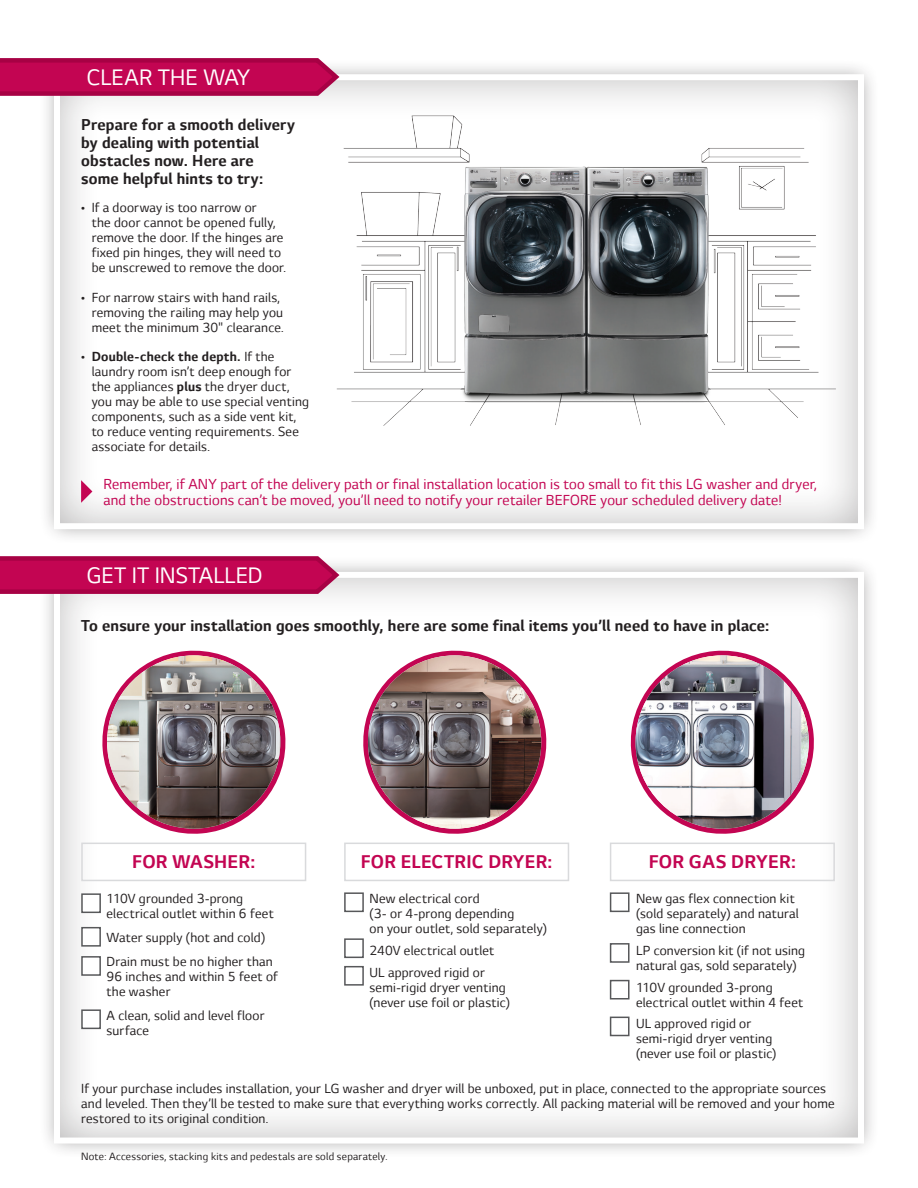
<style>
.page{position:relative;width:918px;height:1188px;background:#fff}
.page>*{position:absolute;margin:0;border:0;box-sizing:border-box;transform-origin:0 0}
.t1{font:25.5px "LG Smart";letter-spacing:.01em;color:#fff}
.t2{font:700 21px "LG Smart";letter-spacing:.01em;color:#c30552}
.t3{font:700 18px/18px "LG Smart";letter-spacing:.01em;color:#231f20}
.t4{font:16.5px/16.5px "LG Smart";letter-spacing:.01em;color:#c30552}
.t5{font:15px/15px "LG Smart";letter-spacing:.015em;color:#231f20}
.t6{font:12px "LG Smart";letter-spacing:.025em;color:#231f20}
.s1{font-weight:700}
</style>
<div class="page">
<div style="left:39px;top:59px;width:840px;height:485px;background:#231f20;opacity:.45"></div>
<div style="left:53px;top:72px;width:811px;height:458px;background:#231f20;opacity:.35"></div>
<div style="left:54px;top:74px;width:810px;height:455px;border:6px solid #fff"></div>
<img style="left:319px;top:80px;width:530px;height:375px">
<svg style="left:0;top:58px;width:343px;height:40px"></svg>
<div style="left:39px;top:556px;width:840px;height:603px;background:#231f20;opacity:.45"></div>
<div style="left:53px;top:570px;width:811px;height:574px;background:#231f20;opacity:.35"></div>
<div style="left:54px;top:572px;width:810px;height:572px;border:6px solid #fff"></div>
<div style="left:610px;top:843px;width:225px;height:38px;border:2px solid #d9dadc"></div>
<div style="left:344px;top:843px;width:225px;height:38px;border:2px solid #d9dadc"></div>
<div style="left:81px;top:843px;width:225px;height:38px;border:2px solid #d9dadc"></div>
<div style="left:81px;top:893px;width:20px;height:20px;background:#fff;border:2px solid #57585a"></div>
<div style="left:81px;top:927px;width:20px;height:20px;background:#fff;border:2px solid #57585a"></div>
<div style="left:81px;top:956px;width:20px;height:20px;background:#fff;border:2px solid #57585a"></div>
<div style="left:81px;top:1009px;width:20px;height:20px;background:#fff;border:2px solid #57585a"></div>
<div style="left:344px;top:892px;width:20px;height:20px;background:#fff;border:2px solid #57585a"></div>
<div style="left:344px;top:938px;width:20px;height:20px;background:#fff;border:2px solid #57585a"></div>
<div style="left:344px;top:966px;width:20px;height:20px;background:#fff;border:2px solid #57585a"></div>
<div style="left:610px;top:892px;width:20px;height:20px;background:#fff;border:2px solid #57585a"></div>
<div style="left:610px;top:943px;width:20px;height:20px;background:#fff;border:2px solid #57585a"></div>
<div style="left:610px;top:980px;width:20px;height:20px;background:#fff;border:2px solid #57585a"></div>
<svg style="left:98px;top:647px;width:192px;height:191px"></svg>
<img style="left:107px;top:655px;width:173px;height:174px;border-radius:87px">
<svg style="left:627px;top:647px;width:191px;height:191px"></svg>
<img style="left:636px;top:655px;width:173px;height:174px;border-radius:87px">
<svg style="left:359px;top:647px;width:191px;height:191px"></svg>
<img style="left:368px;top:655px;width:173px;height:174px;border-radius:87px">
<div style="left:610px;top:1017px;width:20px;height:19px;background:#fff;border:2px solid #57585a"></div>
<svg style="left:0;top:556px;width:343px;height:40px"></svg>
<svg style="left:81px;top:480px;width:11px;height:23px"></svg>
<h1 class="t1" style="left:87px;top:64px;width:165px">CLEAR THE WAY</h1>
<p class="t3" style="left:81px;top:116px;width:215px">Prepare for a smooth delivery by dealing with potential obstacles now. Here are some helpful hints to try:</p>
<p class="t5" style="left:92px;top:200px;width:196px;text-indent:-10px">• If a doorway is too narrow or<br>the door cannot be opened fully, remove the door. If the hinges are fixed pin hinges, they will need to be unscrewed to remove the door.</p>
<p class="t5" style="left:92px;top:290px;width:193px;text-indent:-10px">• For narrow stairs with hand rails, removing the railing may help you meet the minimum 30" clearance.</p>
<p class="t5" style="left:92px;top:349px;width:219px;text-indent:-10px">• <span class="s1">Double-check the depth.</span> If the laundry room isn’t deep enough for the appliances <span class="s1">plus</span> the dryer duct, you may be able to use special venting components, such as a side vent kit, to reduce venting requirements. See associate for details.</p>
<p class="t4" style="left:104px;top:476px;width:715px">Remember, if ANY part of the delivery path or final installation location is too small to fit this LG washer and dryer, and the obstructions can’t be moved, you’ll need to notify your retailer BEFORE your scheduled delivery date!</p>
<h1 class="t1" style="left:87px;top:562px;width:177px">GET IT INSTALLED</h1>
<p class="t3" style="left:81px;top:617px;width:690px">To ensure your installation goes smoothly, here are some final items you’ll need to have in place:</p>
<h2 class="t2" style="left:132px;top:850px;width:125px">FOR WASHER:</h2>
<h2 class="t2" style="left:361px;top:850px;width:193px">FOR ELECTRIC DRYER:</h2>
<h2 class="t2" style="left:649px;top:850px;width:149px">FOR GAS DRYER:</h2>
<p class="t5" style="left:107px;top:891px;width:169px">110V grounded 3-prong electrical outlet within 6 feet</p>
<p class="t5" style="left:107px;top:926px;width:168px;line-height:23.9px">Water supply (hot and cold)<br>Drain must be no higher than</p>
<p class="t5" style="left:107px;top:969px;width:173px">96 inches and within 5 feet of the washer</p>
<p class="t5" style="left:107px;top:1008px;width:159px">A clean, solid and level floor surface</p>
<p class="t5" style="left:370px;top:891px;width:179px;text-indent:-10px">N ew electrical cord<br>(3- or 4-prong depending<br>on your outlet, sold separately)</p>
<p class="t5" style="left:359px;top:940px;width:137px;line-height:21.8px;text-indent:10px">240V electrical outlet<br>U L approved rigid or</p>
<p class="t5" style="left:370px;top:980px;width:142px">semi-rigid dryer venting (never use foil or plastic)</p>
<p class="t5" style="left:636px;top:891px;width:164px;text-indent:-10px">New gas flex connection kit (sold separately) and natural gas line connection</p>
<p class="t5" style="left:636px;top:943px;width:171px">LP conversion kit (if not using natural gas, sold separately)</p>
<p class="t5" style="left:636px;top:980px;width:169px">110V grounded 3-prong electrical outlet within 4 feet</p>
<p class="t5" style="left:636px;top:1016px;width:142px;text-indent:-10px">U L approved rigid or semi-rigid dryer venting (never use foil or plastic)</p>
<p class="t5" style="left:81px;top:1081px;width:755px">If your purchase includes installation, your LG washer and dryer will be unboxed, put in place, connected to the appropriate sources and leveled. Then they’ll be tested to make sure that everything works correctly. All packing material will be removed and your home restored to its original condition.</p>
<p class="t6" style="left:81px;top:1150px;width:308px">Note: Accessories, stacking kits and pedestals are sold separately.</p>
</div>
